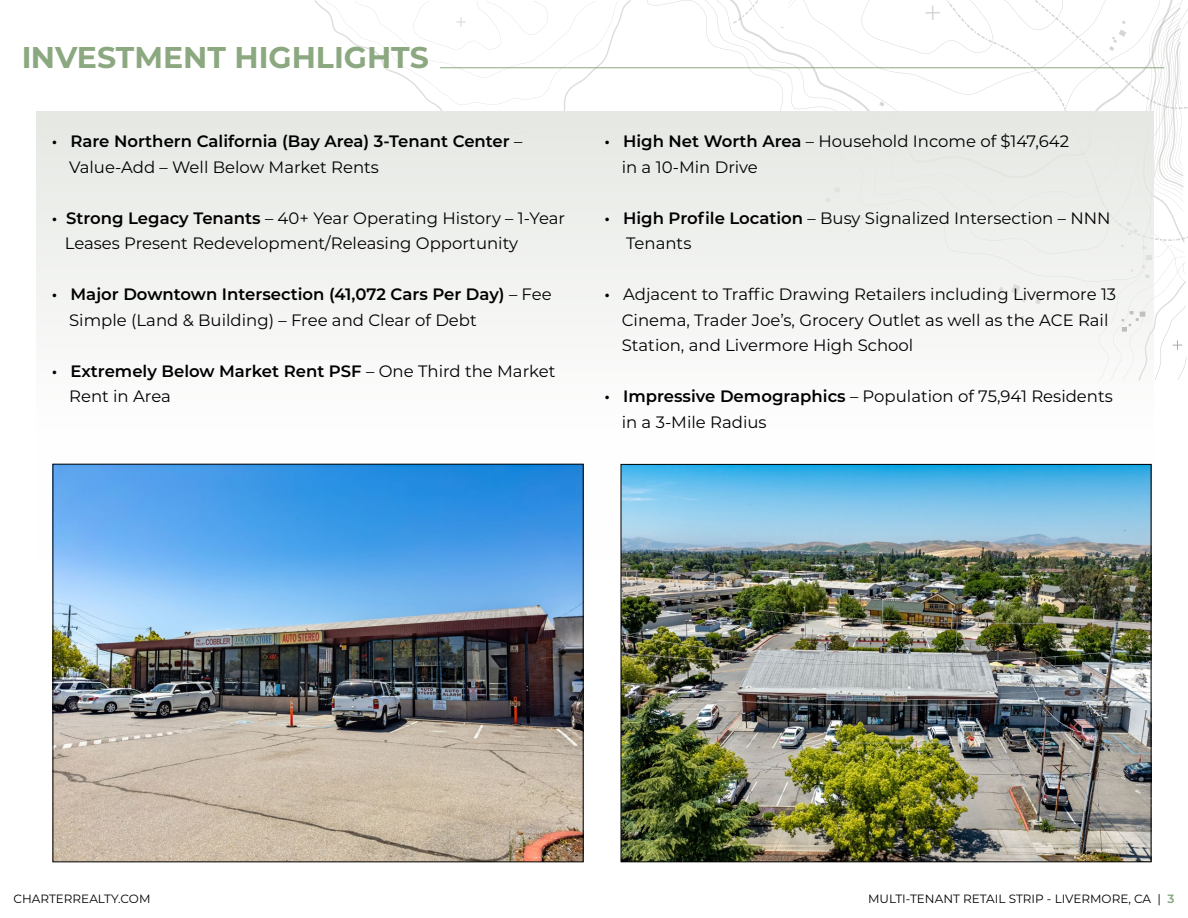
<style>
.page{position:relative;width:1188px;height:918px;background:#fff}
.page>*{position:absolute;margin:0;border:0;box-sizing:border-box;transform-origin:0 0}
.t1{font:700 30px "Montserrat";color:#86a47a}
.t2{font:16.5px/25.5px "Montserrat";color:#000}
.t3{font:600 16.5px/25.5px "Montserrat";color:#000}
.t4{font:12px "Montserrat";color:#000}
.s1{font-weight:400}
.s2{font-weight:600}
.s3{font-weight:600;color:#86a47a}
</style>
<div class="page">
<svg style="left:733px;top:0;width:25px;height:24px"></svg>
<svg style="left:773px;top:0;width:414px;height:380px"></svg>
<svg style="left:930px;top:0;width:258px;height:241px"></svg>
<svg style="left:315px;top:0;width:316px;height:111px"></svg>
<div style="left:36px;top:111px;width:1118px;height:450px;background:linear-gradient(to right,#f1f3f1,#f0f3f1)"></div>
<hr style="left:440px;top:67px;width:724px;height:1px;background:#86a47a">
<img style="left:55px;top:466px;width:526px;height:394px">
<img style="left:623px;top:466px;width:526px;height:394px">
<h1 class="t1" style="left:21px;top:36px;width:409px">INVESTMENT HIGHLIGHTS</h1>
<p class="t3" style="left:69px;top:128px;width:455px;text-indent:-17px">• Rare Northern California (Bay Area) 3-Tenant Center <span class="s1">–<br>Value-Add – Well Below Market Rents</span></p>
<p class="t2" style="left:65px;top:205px;width:502px;text-indent:-13px"><span class="s2">• Strong Legacy Tenants</span> – 40+ Year Operating History – 1-Year<br>Leases Present Redevelopment/Releasing Opportunity</p>
<p class="t3" style="left:69px;top:281px;width:484px;text-indent:-17px">• Major Downtown Intersection (41,072 Cars Per Day) <span class="s1">– Fee<br>Simple (Land &amp; Building) – Free and Clear of Debt</span></p>
<p class="t3" style="left:69px;top:358px;width:488px;text-indent:-17px">• Extremely Below Market Rent PSF <span class="s1">– One Third the Market<br>Rent in Area</span></p>
<p class="t2" style="left:622px;top:128px;width:449px;text-indent:-17px"><span class="s2">• High Net Worth Area</span> – Household Income of $147,642 in a 10-Min Drive</p>
<p class="t2" style="left:626px;top:205px;width:486px;text-indent:-22px"><span class="s2">• High Profile Location</span> – Busy Signalized Intersection – NNN<br>Tenants</p>
<p class="t2" style="left:622px;top:281px;width:496px;text-indent:-17px"><span class="s2">•</span> Adjacent to Traffic Drawing Retailers including Livermore 13<br>Cinema, Trader Joe’s, Grocery Outlet as well as the ACE Rail<br>Station, and Livermore High School</p>
<p class="t2" style="left:622px;top:383px;width:493px;text-indent:-17px"><span class="s2">• Impressive Demographics</span> – Population of 75,941 Residents in a 3-Mile Radius</p>
<p class="t4" style="left:14px;top:891px;width:139px">CHARTERREALTY.COM</p>
<p class="t4" style="left:868px;top:891px;width:308px">MULTI-TENANT RETAIL STRIP - LIVERMORE, CA | <span class="s3">3</span></p>
</div>
